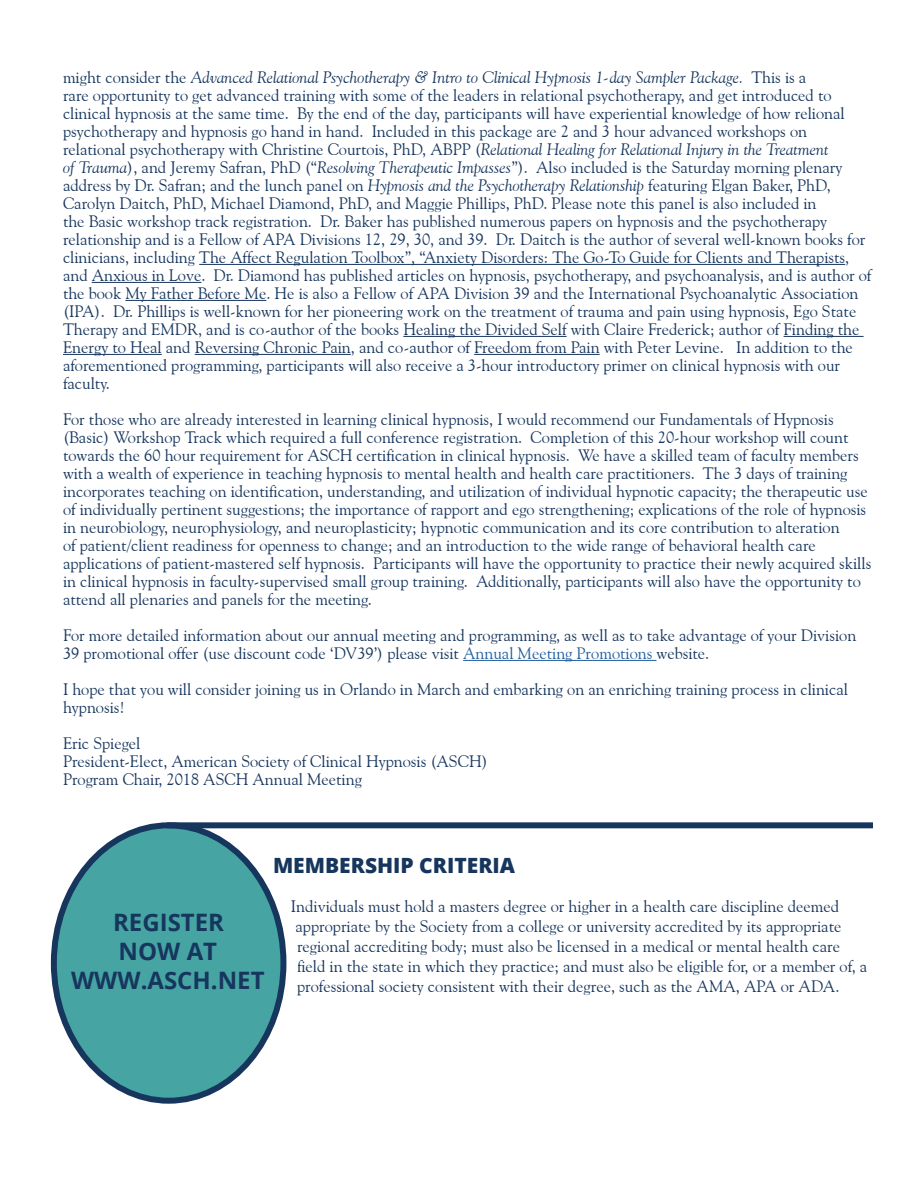
<style>
.page{position:relative;width:918px;height:1188px;background:#fff}
.page>*{position:absolute;margin:0;border:0;box-sizing:border-box;transform-origin:0 0}
.t1{font:700 24px/28.8px "Open Sans";color:#17365d;text-align:center}
.t2{font:800 21px "Open Sans";color:#17365d}
.t3{font:16.5px/18px "Goudy Old Style BT";color:#17365d}
.s1{font-style:italic}
.s2{color:#215e9e}
</style>
<div class="page">
<div style="left:48px;top:814px;width:250px;height:290px;border:9px solid #fff;border-radius:50%"></div>
<div style="left:54px;top:825px;width:229px;height:276px;background:#46a5a3;border-radius:50%"></div>
<div style="left:51px;top:822px;width:235px;height:282px;border:6px solid #17365d;border-radius:50%"></div>
<div style="left:167px;top:822px;width:706px;height:6px;background:#17365d"></div>
<hr style="left:199px;top:264px;width:646px;height:1px;background:#17365d">
<hr style="left:92px;top:282px;width:109px;height:1px;background:#17365d">
<hr style="left:125px;top:300px;width:141px;height:1px;background:#17365d">
<hr style="left:403px;top:336px;width:164px;height:1px;background:#17365d">
<hr style="left:784px;top:336px;width:80px;height:1px;background:#17365d">
<hr style="left:63px;top:354px;width:99px;height:1px;background:#17365d">
<hr style="left:195px;top:354px;width:156px;height:1px;background:#17365d">
<hr style="left:474px;top:354px;width:126px;height:1px;background:#17365d">
<hr style="left:463px;top:660px;width:194px;height:1px;background:#215e9e">
<p class="t3" style="left:63px;top:68px;width:810px">might consider the <span class="s1">Advanced Relational Psychotherapy &amp; Intro to Clinical Hypnosis 1-day Sampler Package.</span> This is a<br>rare opportunity to get advanced training with some of the leaders in relational psychotherapy, and get introduced to clinical hypnosis at the same time. By the end of the day, participants will have experiential knowledge of how relional psychotherapy and hypnosis go hand in hand. Included in this package are 2 and 3 hour advanced workshops on relational psychotherapy with Christine Courtois, PhD, ABPP (<span class="s1">Relational Healing for Relational Injury in the Treatment<br>of Trauma</span>), and Jeremy Safran, PhD (“<span class="s1">Resolving Therapeutic Impasses</span>”). Also included is the Saturday morning plenary address by Dr. Safran; and the lunch panel on <span class="s1">Hypnosis and the Psychotherapy Relationship</span> featuring Elgan Baker, PhD, Carolyn Daitch, PhD, Michael Diamond, PhD, and Maggie Phillips, PhD. Please note this panel is also included in<br>the Basic workshop track registration. Dr. Baker has published numerous papers on hypnosis and the psychotherapy relationship and is a Fellow of APA Divisions 12, 29, 30, and 39. Dr. Daitch is the author of several well-known books for clinicians, including The Affect Regulation Toolbox”, “Anxiety Disorders: The Go-To Guide for Clients and Therapists, and Anxious in Love. Dr. Diamond has published articles on hypnosis, psychotherapy, and psychoanalysis, and is author of the book My Father Before Me. He is also a Fellow of APA Division 39 and the International Psychoanalytic Association (IPA). Dr. Phillips is well-known for her pioneering work on the treatment of trauma and pain using hypnosis, Ego State Therapy and EMDR, and is co-author of the books Healing the Divided Self with Claire Frederick; author of Finding the Energy to Heal and Reversing Chronic Pain, and co-author of Freedom from Pain with Peter Levine. In addition to the aforementioned programming, participants will also receive a 3-hour introductory primer on clinical hypnosis with our faculty.</p>
<p class="t3" style="left:63px;top:410px;width:810px">For those who are already interested in learning clinical hypnosis, I would recommend our Fundamentals of Hypnosis (Basic) Workshop Track which required a full conference registration. Completion of this 20-hour workshop will count towards the 60 hour requirement for ASCH certification in clinical hypnosis. We have a skilled team of faculty members with a wealth of experience in teaching hypnosis to mental health and health care practitioners. The 3 days of training incorporates teaching on identification, understanding, and utilization of individual hypnotic capacity; the therapeutic use of individually pertinent suggestions; the importance of rapport and ego strengthening; explications of the role of hypnosis in neurobiology, neurophysiology, and neuroplasticity; hypnotic communication and its core contribution to alteration<br>of patient/client readiness for openness to change; and an introduction to the wide range of behavioral health care applications of patient-mastered self hypnosis. Participants will have the opportunity to practice their newly acquired skills in clinical hypnosis in faculty-supervised small group training. Additionally, participants will also have the opportunity to attend all plenaries and panels for the meeting.</p>
<p class="t3" style="left:63px;top:626px;width:795px">For more detailed information about our annual meeting and programming, as well as to take advantage of your Division<br>39 promotional offer (use discount code ‘DV39’) please visit <span class="s2">Annual Meeting Promotions</span> website.</p>
<p class="t3" style="left:63px;top:680px;width:787px">I hope that you will consider joining us in Orlando in March and embarking on an enriching training process in clinical hypnosis!</p>
<p class="t3" style="left:63px;top:734px;width:426px">Eric Spiegel<br>President-Elect, American Society of Clinical Hypnosis (ASCH)<br>Program Chair, 2018 ASCH Annual Meeting</p>
<h1 class="t1" style="left:71px;top:907px;width:195px">REGISTER<br>NOW AT<br>WWW.ASCH.NET</h1>
<p class="t2" style="left:273px;top:849px;width:244px">MEMBERSHIP CRITERIA</p>
<p class="t3" style="left:291px;top:897px;width:578px;line-height:19.8px">Individuals must hold a masters degree or higher in a health care discipline deemed appropriate by the Society from a college or university accredited by its appropriate regional accrediting body; must also be licensed in a medical or mental health care<br>field in the state in which they practice; and must also be eligible for, or a member of, a professional society consistent with their degree, such as the AMA, APA or ADA.</p>
</div>
